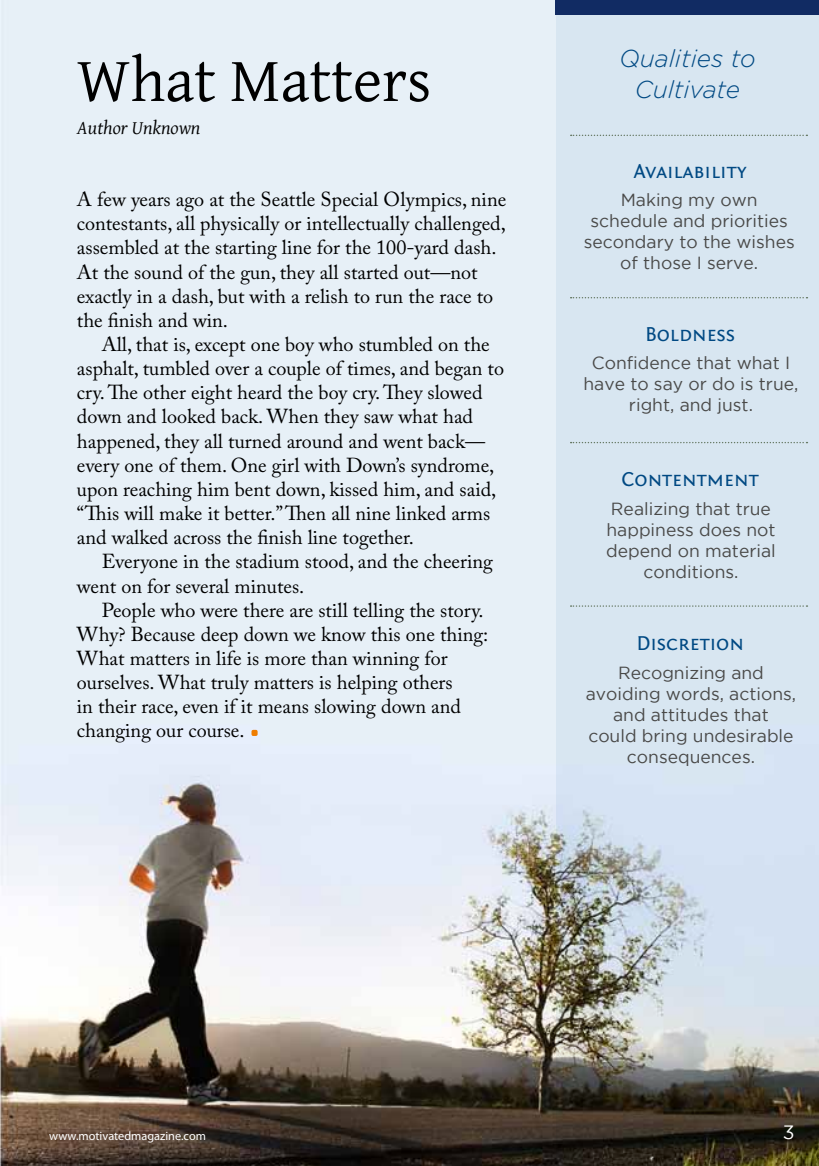
<style>
.page{position:relative;width:819px;height:1166px;background:#fff}
.page>*{position:absolute;margin:0;border:0;box-sizing:border-box;transform-origin:0 0}
.t1{font:63px "Gentium Basic";color:#000}
.t2{font:italic 300 24.5px/31.5px "Gotham Rounded";color:#004983;text-align:center}
.t3{font:21px "Fontin Sans Small Caps";color:#004983}
.t4{font:20.12px/24.2px "Adobe Caslon Pro";color:#000}
.t5{font:italic 19.25px "Gentium Basic";color:#000}
.t6{font:19.25px "Gotham";color:#fff}
.t7{font:17.5px/21px "Gotham";color:#494948;text-align:center}
.t8{font:12.25px "Myriad Pro";color:#fff}
</style>
<div class="page">
<img style="left:0;top:0;width:556px;height:1166px">
<svg style="left:556px;top:15px;width:263px;height:1151px;background:#c5d0d8"></svg>
<svg style="left:570px;top:135px;width:237px;height:1px"></svg>
<svg style="left:570px;top:297px;width:237px;height:1px"></svg>
<svg style="left:570px;top:442px;width:237px;height:1px"></svg>
<svg style="left:570px;top:605px;width:237px;height:2px"></svg>
<div style="left:556px;top:0;width:263px;height:15px;background:#112b63"></div>
<svg style="left:251px;top:730px;width:6px;height:6px"></svg>
<h1 class="t1" style="left:77px;top:34px;width:356px">What Matters</h1>
<p class="t5" style="left:77px;top:114px;width:125px">Author Unknown</p>
<p class="t4" style="left:77px;top:187px;width:431px">A few years ago at the Seattle Special Olympics, nine contestants, all physically or intellectually challenged, assembled at the starting line for the 100-yard dash.<br>At the sound of the gun, they all started out—not exactly in a dash, but with a relish to run the race to the finish and win.</p>
<p class="t4" style="left:77px;top:332px;width:428px;text-indent:25px">All, that is, except one boy who stumbled on the asphalt, tumbled over a couple of times, and began to cry. The other eight heard the boy cry. They slowed down and looked back. When they saw what had happened, they all turned around and went back— every one of them. One girl with Down’s syndrome, upon reaching him bent down, kissed him, and said, “This will make it better.” Then all nine linked arms and walked across the finish line together.</p>
<p class="t4" style="left:77px;top:549px;width:417px;text-indent:25px">Everyone in the stadium stood, and the cheering went on for several minutes.</p>
<p class="t4" style="left:77px;top:598px;width:413px;text-indent:25px">People who were there are still telling the story.<br>Why? Because deep down we know this one thing:<br>What matters in life is more than winning for ourselves. What truly matters is helping others<br>in their race, even if it means slowing down and changing our course.</p>
<p class="t2" style="left:619px;top:41px;width:138px">Qualities to<br>Cultivate</p>
<p class="t3" style="left:633px;top:159px;width:114px">Availability</p>
<p class="t7" style="left:583px;top:189px;width:212px">Making my own schedule and priorities secondary to the wishes of those I serve.</p>
<p class="t3" style="left:645px;top:323px;width:92px">Boldness</p>
<p class="t7" style="left:583px;top:352px;width:216px">Confidence that what I have to say or do is true, right, and just.</p>
<p class="t3" style="left:621px;top:467px;width:139px">Contentment</p>
<p class="t7" style="left:606px;top:498px;width:171px">Realizing that true happiness does not depend on material conditions.</p>
<p class="t3" style="left:636px;top:632px;width:109px">Discretion</p>
<p class="t7" style="left:585px;top:662px;width:212px">Recognizing and avoiding words, actions, and attitudes that<br>could bring undesirable consequences.</p>
<p class="t8" style="left:49px;top:1128px;width:158px">www.motivatedmagazine.com</p>
<p class="t6" style="left:782px;top:1122px;width:13px">3</p>
</div>
